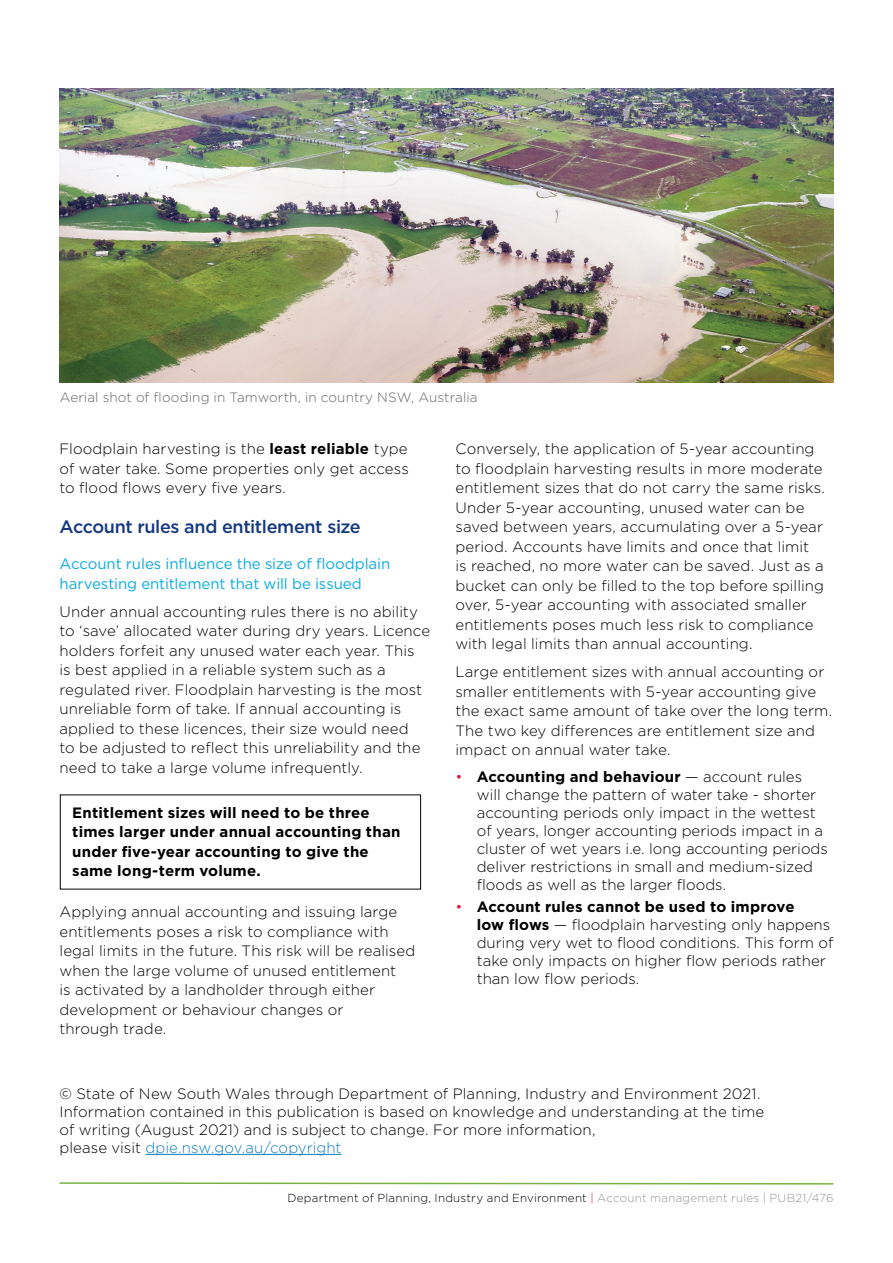
<style>
.page{position:relative;width:893px;height:1263px;background:#fff}
.page>*{position:absolute;margin:0;border:0;box-sizing:border-box;transform-origin:0 0}
.FS_Heading_2{font:500 18px "Gotham";letter-spacing:-.025em;color:#15397f}
.Body_-_Black_text{font:300 15px/19.5px "Gotham";letter-spacing:.005em;color:#000}
._1st_level_bullets{font:300 15px/18px "Gotham";color:#000}
.Body_-_Black_text-2{font:700 15px/19.5px "Gotham";letter-spacing:.01em;color:#000}
.FS_Heading_3{font:15px/19.5px "Gotham";letter-spacing:-.005em;color:#0baae2}
.t1{font:300 13.5px "Gotham";letter-spacing:.005em;color:#636466}
.t2{font:300 11.7px "Gotham";letter-spacing:.02em;color:#000}
.s1{font-weight:700}
.s2{color:#e3173e}
.s3{color:#0d7cba}
.s4{color:#939598}
</style>
<div class="page">
<svg style="left:59px;top:1182px;width:775px;height:3px"></svg>
<hr style="left:146px;top:1154px;width:196px;height:1px;background:#0d7cba">
<img style="left:60px;top:88px;width:773px;height:294px">
<svg style="left:60px;top:794px;width:361px;height:96px"></svg>
<p class="t1" style="left:60px;top:388px;width:419px">Aerial shot of flooding in Tamworth, in country NSW, Australia</p>
<p class="Body_-_Black_text" style="left:60px;top:439px;width:351px;text-align:justify">Floodplain harvesting is the <span class="s1">least reliable</span> type of water take. Some properties only get access to flood flows every five years.</p>
<p class="FS_Heading_2" style="left:60px;top:515px;width:303px">Account rules and entitlement size</p>
<p class="FS_Heading_3" style="left:60px;top:554px;width:332px">Account rules influence the size of floodplain harvesting entitlement that will be issued</p>
<p class="Body_-_Black_text" style="left:60px;top:601px;width:372px">Under annual accounting rules there is no ability to ‘save’ allocated water during dry years. Licence holders forfeit any unused water each year. This<br>is best applied in a reliable system such as a regulated river. Floodplain harvesting is the most unreliable form of take. If annual accounting is applied to these licences, their size would need<br>to be adjusted to reflect this unreliability and the need to take a large volume infrequently.</p>
<p class="Body_-_Black_text-2" style="left:72px;top:803px;width:330px">Entitlement sizes will need to be three times larger under annual accounting than under five-year accounting to give the same long-term volume.</p>
<p class="Body_-_Black_text" style="left:60px;top:902px;width:357px">Applying annual accounting and issuing large entitlements poses a risk to compliance with legal limits in the future. This risk will be realised when the large volume of unused entitlement<br>is activated by a landholder through either development or behaviour changes or<br>through trade.</p>
<p class="Body_-_Black_text" style="left:455px;top:439px;width:371px">Conversely, the application of 5-year accounting to floodplain harvesting results in more moderate entitlement sizes that do not carry the same risks.<br>Under 5-year accounting, unused water can be saved between years, accumulating over a 5-year period. Accounts have limits and once that limit<br>is reached, no more water can be saved. Just as a bucket can only be filled to the top before spilling over, 5-year accounting with associated smaller entitlements poses much less risk to compliance with legal limits than annual accounting.</p>
<p class="Body_-_Black_text" style="left:455px;top:662px;width:378px">Large entitlement sizes with annual accounting or smaller entitlements with 5-year accounting give the exact same amount of take over the long term.<br>The two key differences are entitlement size and impact on annual water take.</p>
<p class="_1st_level_bullets" style="left:477px;top:767px;width:353px;text-indent:-21px"><span class="s2">•</span> <span class="s1">Accounting and behaviour</span> — account rules will change the pattern of water take - shorter accounting periods only impact in the wettest of years, longer accounting periods impact in a cluster of wet years i.e. long accounting periods deliver restrictions in small and medium-sized floods as well as the larger floods.</p>
<p class="_1st_level_bullets" style="left:477px;top:897px;width:358px;text-indent:-21px"><span class="s2">•</span> <span class="s1">Account rules cannot be used to improve<br>low flows</span> — floodplain harvesting only happens during very wet to flood conditions. This form of take only impacts on higher flow periods rather than low flow periods.</p>
<p class="Body_-_Black_text" style="left:60px;top:1084px;width:706px;line-height:18px">© State of New South Wales through Department of Planning, Industry and Environment 2021.<br>Information contained in this publication is based on knowledge and understanding at the time of writing (August 2021) and is subject to change. For more information,<br>please visit <span class="s3">dpie.nsw.gov.au/copyright</span></p>
<p class="t2" style="left:288px;top:1190px;width:547px">Department of Planning, Industry and Environment <span class="s2">|</span> <span class="s4">Account management rules | PUB21/476</span></p>
</div>
